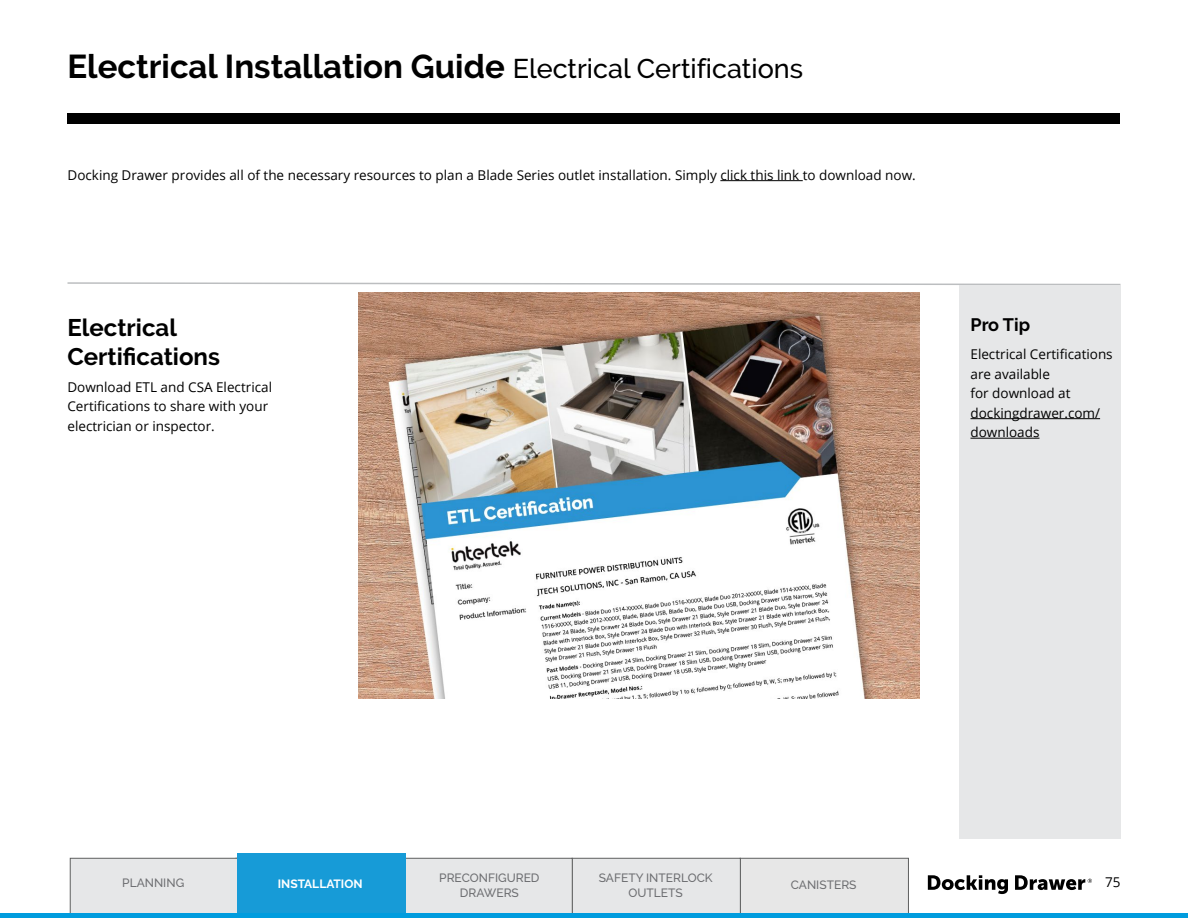
<style>
.page{position:relative;width:1188px;height:918px;background:#fff}
.page>*{position:absolute;margin:0;border:0;box-sizing:border-box;transform-origin:0 0}
.t1{font:700 33px "Raleway";color:#000}
.t2{font:700 24px/28.5px "Raleway";color:#000}
.t3{font:700 18px "Raleway";color:#000}
.t4{font:13.5px/19.5px "Open Sans";color:#000}
.t5{font:500 12px/15px "Raleway";color:#6d6e71;text-align:center}
.t6{font:700 12px "Raleway";color:#fff}
.s1{font-weight:500;font-size:27px}
</style>
<div class="page">
<svg style="left:928px;top:875px;width:164px;height:19px"></svg>
<div style="left:740px;top:858px;width:169px;height:57px;background:#e7e7e7;border:1px solid #5e5f5f"></div>
<div style="left:572px;top:858px;width:169px;height:57px;background:#e6e7e8;border:1px solid #5e5f5f"></div>
<div style="left:404px;top:858px;width:168px;height:57px;background:#e6e7e8;border:1px solid #5e5f5f"></div>
<div style="left:70px;top:858px;width:169px;height:57px;background:#e6e7e8;border:1px solid #5e5f5f"></div>
<div style="left:238px;top:853px;width:168px;height:62px;background:#179bd7"></div>
<div style="left:0;top:913px;width:1188px;height:5px;background:#009cde"></div>
<hr style="left:720px;top:180px;width:83px;height:1px;background:#000">
<svg style="left:67px;top:282px;width:1054px;height:4px"></svg>
<div style="left:959px;top:285px;width:161px;height:553px;background:#e6e7e8"></div>
<div style="left:68px;top:114px;width:1052px;height:10px;background:#000"></div>
<hr style="left:970px;top:418px;width:130px;height:1px;background:#000">
<hr style="left:970px;top:438px;width:70px;height:1px;background:#000">
<img style="left:358px;top:292px;width:561px;height:407px">
<h1 class="t1" style="left:68px;top:48px;width:737px">Electrical Installation Guide <span class="s1">Electrical Certifications</span></h1>
<p class="t4" style="left:68px;top:165px;width:850px">Docking Drawer provides all of the necessary resources to plan a Blade Series outlet installation. Simply click this link to download now.</p>
<h2 class="t2" style="left:67px;top:314px;width:154px">Electrical<br>Certifications</h2>
<p class="t4" style="left:67px;top:377px;width:206px">Download ETL and CSA Electrical<br>Certifications to share with your electrician or inspector.</p>
<h3 class="t3" style="left:970px;top:314px;width:61px">Pro Tip</h3>
<p class="t4" style="left:970px;top:344px;width:144px">Electrical Certifications are available<br>for download at dockingdrawer.com/ downloads</p>
<p class="t5" style="left:439px;top:871px;width:102px">PRECONFIGURED<br>DRAWERS</p>
<p class="t5" style="left:599px;top:871px;width:115px">SAFETY INTERLOCK<br>OUTLETS</p>
<p class="t5" style="left:791px;top:877px;width:67px">CANISTERS</p>
<p class="t5" style="left:122px;top:875px;width:64px">PLANNING</p>
<p class="t6" style="left:278px;top:877px;width:86px">INSTALLATION</p>
<p class="t4" style="left:1105px;top:872px;width:17px">75</p>
</div>
